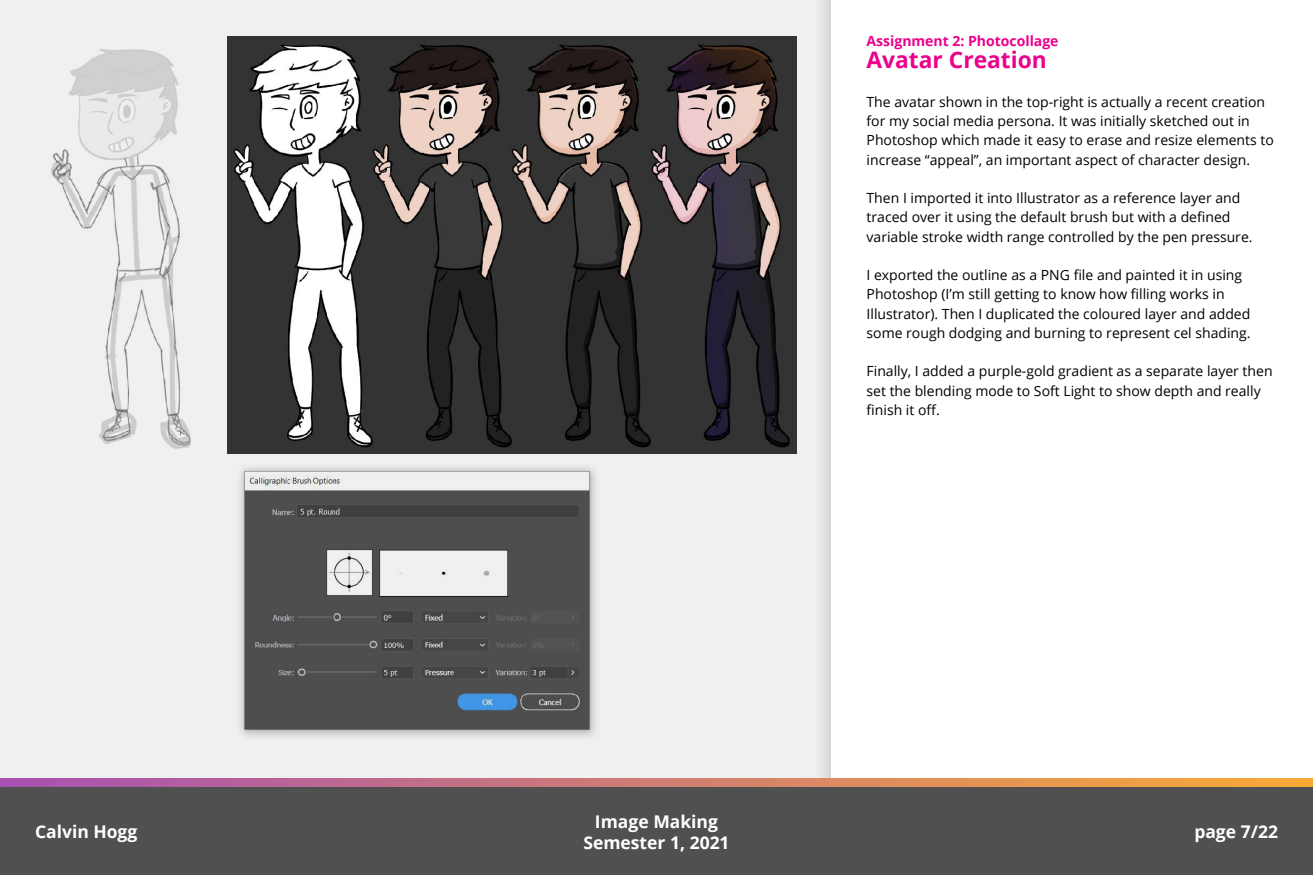
<style>
.page{position:relative;width:1313px;height:875px;background:#fff}
.page>*{position:absolute;margin:0;border:0;box-sizing:border-box;transform-origin:0 0}
.t1{font:700 22.75px "Open Sans";color:#ec008c}
.t2{font:700 17.5px/21px "Open Sans";color:#fff;text-align:center}
.Custom_style{font:14px/19.2px "Open Sans";color:#000}
.t3{font:700 14px "Open Sans";color:#ec008c}
</style>
<div class="page">
<div style="left:0;top:0;width:812px;height:779px;background:#f0f0f0"></div>
<div style="left:812px;top:0;width:500px;height:875px;background:#e5e5e5"></div>
<div style="left:831px;top:0;width:481px;height:875px;background:#fff"></div>
<svg style="left:0;top:779px;width:1312px;height:9px;background:#c1786f"></svg>
<div style="left:0;top:788px;width:1312px;height:87px;background:#505050"></div>
<img style="left:228px;top:37px;width:568px;height:417px">
<img style="left:35px;top:35px;width:179px;height:419px">
<img style="left:230px;top:450px;width:373px;height:294px">
<p class="t3" style="left:866px;top:31px;width:193px">Assignment 2: Photocollage</p>
<p class="t1" style="left:866px;top:44px;width:182px">Avatar Creation</p>
<p class="Custom_style" style="left:866px;top:92px;width:409px">The avatar shown in the top-right is actually a recent creation for my social media persona. It was initially sketched out in Photoshop which made it easy to erase and resize elements to increase “appeal”, an important aspect of character design.</p>
<p class="Custom_style" style="left:866px;top:188px;width:387px">Then I imported it into Illustrator as a reference layer and traced over it using the default brush but with a defined variable stroke width range controlled by the pen pressure.</p>
<p class="Custom_style" style="left:866px;top:265px;width:385px">I exported the outline as a PNG file and painted it in using Photoshop (I’m still getting to know how filling works in Illustrator). Then I duplicated the coloured layer and added some rough dodging and burning to represent cel shading.</p>
<p class="Custom_style" style="left:866px;top:361px;width:407px">Finally, I added a purple-gold gradient as a separate layer then set the blending mode to Soft Light to show depth and really finish it off.</p>
<p class="t2" style="left:583px;top:810px;width:148px">Image Making<br>Semester 1, 2021</p>
<p class="t2" style="left:35px;top:820px;width:104px">Calvin Hogg</p>
<p class="t2" style="left:1194px;top:821px;width:85px">page 7/22</p>
</div>
